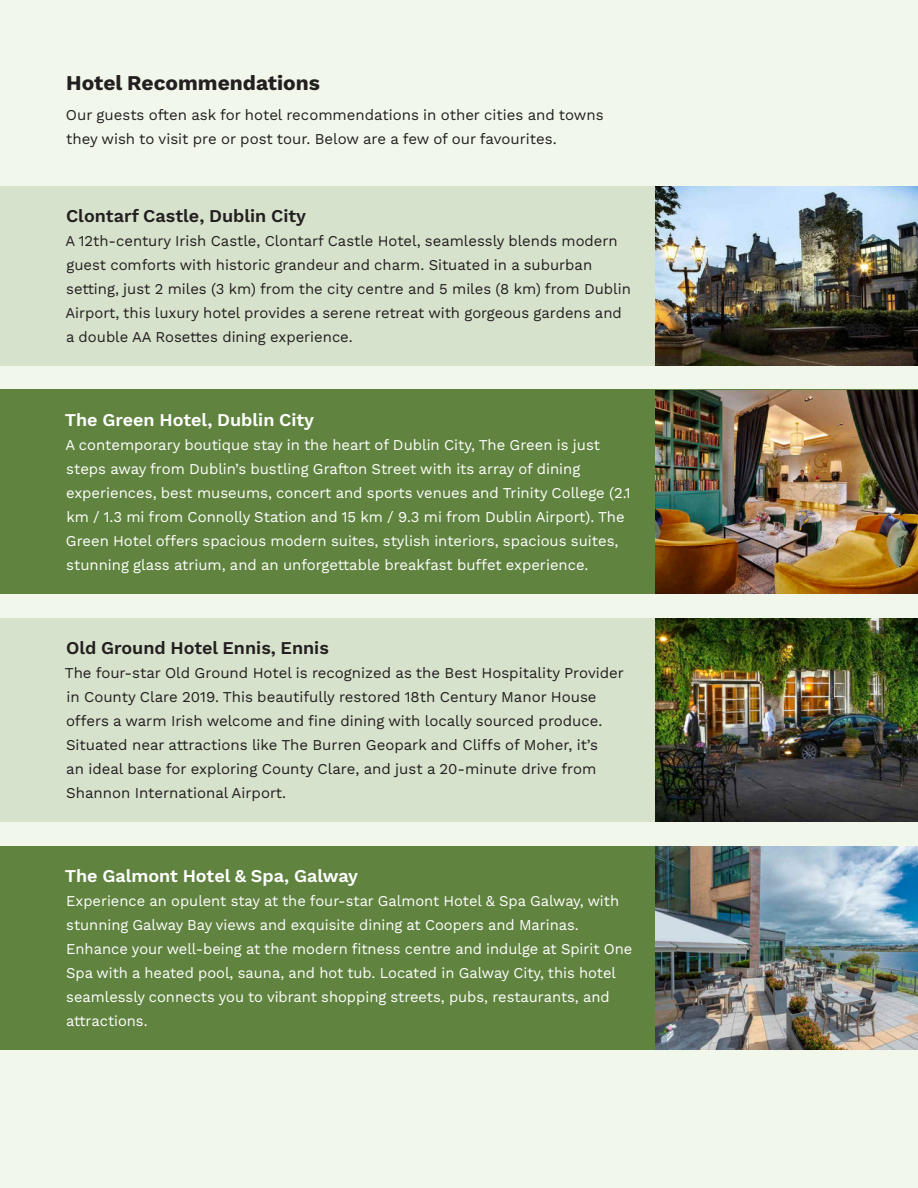
<style>
.page{position:relative;width:918px;height:1188px;background:#f1f7eb}
.page>*{position:absolute;margin:0;border:0;box-sizing:border-box;transform-origin:0 0}
.t1{font:700 21px "Work Sans";color:#231f20}
.t2{font:600 18px "Work Sans";color:#231f20}
.t3{font:600 18px "Work Sans";color:#fff}
.t4{font:15px/24px "Work Sans";color:#231f20}
.t5{font:15px/24px "Work Sans";color:#fff}
</style>
<div class="page">
<div style="left:0;top:186px;width:918px;height:180px;background:#d7e2cc"></div>
<div style="left:0;top:618px;width:918px;height:204px;background:#d7e2cc"></div>
<div style="left:0;top:390px;width:918px;height:204px;background:#60833f"></div>
<div style="left:0;top:846px;width:918px;height:204px;background:#60833f"></div>
<img style="left:656px;top:186px;width:262px;height:180px">
<img style="left:656px;top:390px;width:262px;height:204px">
<img style="left:656px;top:846px;width:262px;height:204px">
<img style="left:656px;top:618px;width:262px;height:204px">
<h1 class="t1" style="left:66px;top:75px;width:255px">Hotel Recommendations</h1>
<p class="t4" style="left:66px;top:102px;width:539px">Our guests often ask for hotel recommendations in other cities and towns they wish to visit pre or post tour. Below are a few of our favourites.</p>
<p class="t2" style="left:66px;top:209px;width:242px">Clontarf Castle, Dublin City</p>
<p class="t4" style="left:65px;top:228px;width:567px">A 12th-century Irish Castle, Clontarf Castle Hotel, seamlessly blends modern guest comforts with historic grandeur and charm. Situated in a suburban setting, just 2 miles (3 km) from the city centre and 5 miles (8 km) from Dublin Airport, this luxury hotel provides a serene retreat with gorgeous gardens and a double AA Rosettes dining experience.</p>
<p class="t3" style="left:65px;top:413px;width:251px">The Green Hotel, Dublin City</p>
<p class="t5" style="left:65px;top:432px;width:567px">A contemporary boutique stay in the heart of Dublin City, The Green is just steps away from Dublin’s bustling Grafton Street with its array of dining experiences, best museums, concert and sports venues and Trinity College (2.1 km / 1.3 mi from Connolly Station and 15 km / 9.3 mi from Dublin Airport). The Green Hotel offers spacious modern suites, stylish interiors, spacious suites, stunning glass atrium, and an unforgettable breakfast buffet experience.</p>
<p class="t2" style="left:66px;top:641px;width:264px">Old Ground Hotel Ennis, Ennis</p>
<p class="t4" style="left:65px;top:660px;width:561px">The four-star Old Ground Hotel is recognized as the Best Hospitality Provider in County Clare 2019. This beautifully restored 18th Century Manor House offers a warm Irish welcome and fine dining with locally sourced produce.<br>Situated near attractions like The Burren Geopark and Cliffs of Moher, it’s<br>an ideal base for exploring County Clare, and just a 20-minute drive from Shannon International Airport.</p>
<p class="t3" style="left:65px;top:869px;width:295px">The Galmont Hotel &amp; Spa, Galway</p>
<p class="t5" style="left:66px;top:888px;width:568px">Experience an opulent stay at the four-star Galmont Hotel &amp; Spa Galway, with stunning Galway Bay views and exquisite dining at Coopers and Marinas.<br>Enhance your well-being at the modern fitness centre and indulge at Spirit One Spa with a heated pool, sauna, and hot tub. Located in Galway City, this hotel seamlessly connects you to vibrant shopping streets, pubs, restaurants, and attractions.</p>
</div>
